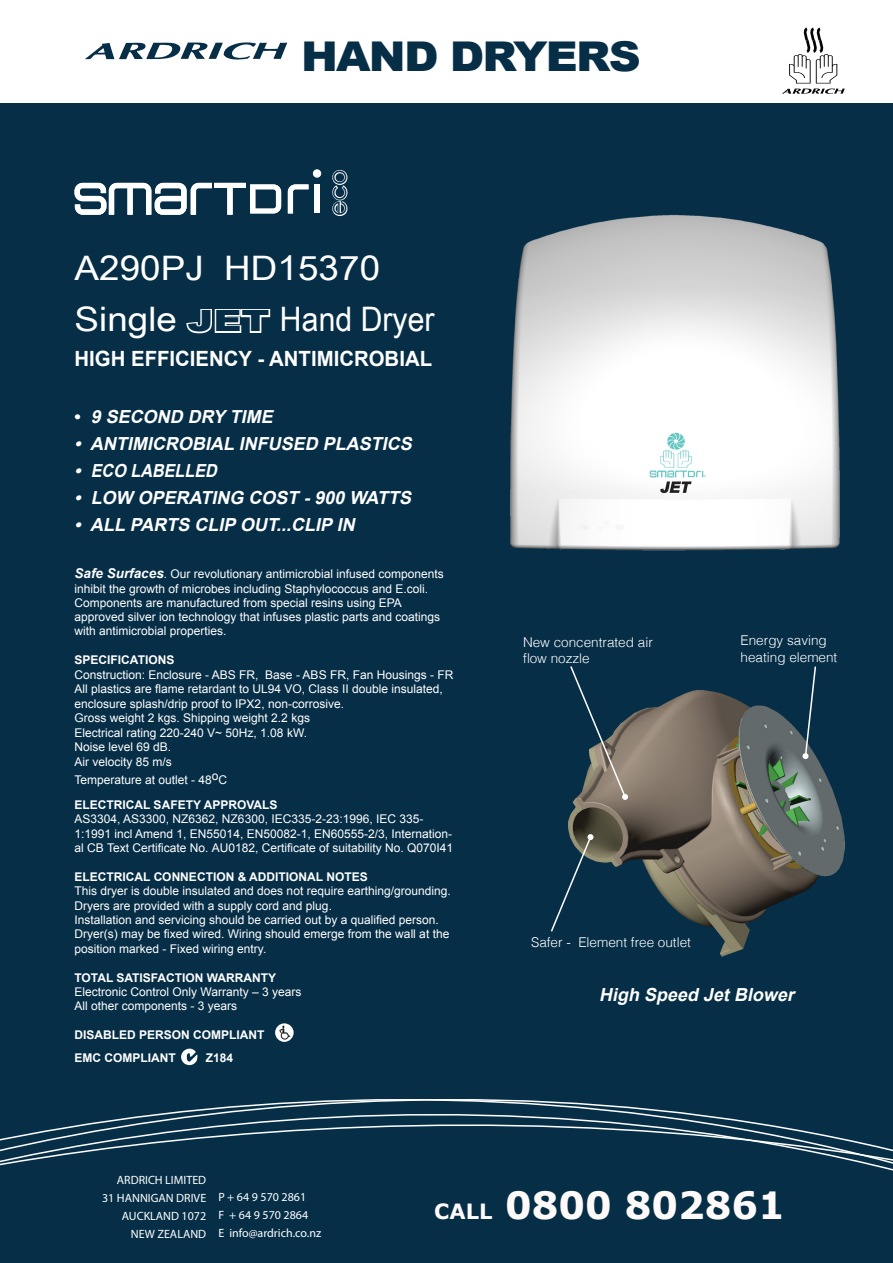
<style>
.page{position:relative;width:893px;height:1263px;background:#062e47}
.page>*{position:absolute;margin:0;border:0;box-sizing:border-box;transform-origin:0 0}
.t1{font:900 41.1px "Arial";letter-spacing:-.04em;color:#062e47;scale:1.08 1}
.t2{font:700 37.5px "Verdana";color:#fefaf9}
.t3{font:33.75px "Arial Narrow";color:#fff;scale:1.33 1}
.t4{font:24px "Century Gothic";color:#062e47}
.t5{font:700 21px "Arial";color:#fff}
.t6{font:italic 700 18px "Arial";color:#fff}
.t7{font:300 13.5px/16.2px "Helvetica";color:#fff}
.t8{font:12px/14.4px "Arial";color:#fff}
.t9{font:12px "Myriad Pro";color:#fff}
.t10{font:700 12px/24.3px "Arial";color:#fff}
.s1{font-family:"Arial";font-weight:900;font-size:29.25px;color:#062e47}
.s2{font-style:normal}
.s3{font-weight:700;font-style:italic;font-size:13.5px}
.s4{font-weight:700}
.s5{font-weight:400}
.s6{font-size:21px}
</style>
<div class="page">
<div style="left:0;top:0;width:893px;height:103px;background:#fff"></div>
<svg style="left:0;top:1099px;width:893px;height:72px"></svg>
<svg style="left:186px;top:309px;width:85px;height:25px"></svg>
<svg style="left:85px;top:42px;width:202px;height:18px"></svg>
<svg style="left:782px;top:27px;width:63px;height:67px"></svg>
<svg style="left:181px;top:1048px;width:17px;height:17px"></svg>
<svg style="left:275px;top:1023px;width:19px;height:19px"></svg>
<svg style="left:279px;top:1025px;width:11px;height:15px"></svg>
<img style="left:510px;top:215px;width:330px;height:336px">
<img style="left:568px;top:690px;width:277px;height:267px">
<div style="left:313px;top:170px;width:8px;height:7px;background:#fff;border:1px solid #fff;border-radius:50%"></div>
<svg style="left:75px;top:183px;width:206px;height:32px"></svg>
<svg style="left:288px;top:184px;width:21px;height:29px"></svg>
<div style="left:314px;top:184px;width:6px;height:29px;background:#fff"></div>
<svg style="left:332px;top:169px;width:16px;height:47px"></svg>
<svg style="left:802px;top:666px;width:15px;height:93px"></svg>
<svg style="left:569px;top:666px;width:59px;height:134px"></svg>
<svg style="left:550px;top:834px;width:43px;height:99px"></svg>
<p class="t1" style="left:301px;top:27px;width:316px">HAND DRYERS</p>
<p class="t4" style="left:323px;top:216px;width:48px;rotate:-90deg">eco</p>
<p class="t3" style="left:75px;top:244px;width:231px">A290PJ HD15370</p>
<p class="t3" style="left:75px;top:295px;width:272px">Single <span class="s1">JET</span> Hand Dryer</p>
<p class="t5" style="left:75px;top:345px;width:359px">HIGH EFFICIENCY - ANTIMICROBIAL</p>
<p class="t6" style="left:75px;top:405px;width:205px"><span class="s2">•</span> 9 SECOND DRY TIME</p>
<p class="t6" style="left:75px;top:432px;width:344px">• ANTIMICROBIAL INFUSED PLASTICS</p>
<p class="t6" style="left:75px;top:459px;width:149px">• ECO LABELLED</p>
<p class="t6" style="left:75px;top:486px;width:343px">• LOW OPERATING COST -900 WATTS</p>
<p class="t6" style="left:75px;top:513px;width:287px">• ALL PARTS CLIP OUT...CLIP IN</p>
<p class="t8" style="left:75px;top:566px;width:371px"><span class="s3">Safe Surfaces</span>. Our revolutionary antimicrobial infused components inhibit the growth of microbes including Staphylococcus and E.coli.<br>Components are manufactured from special resins using EPA approved silver ion technology that infuses plastic parts and coatings with antimicrobial properties.</p>
<p class="t8" style="left:75px;top:653px;width:380px"><span class="s4">SPECIFICATIONS<br></span>Construction: Enclosure - ABS FR, Base - ABS FR, Fan Housings - FR All plastics are flame retardant to UL94 VO, Class II double insulated, enclosure splash/drip proof to IPX2, non-corrosive.<br>Gross weight 2 kgs. Shipping weight 2.2 kgs<br>Electrical rating 220-240 V~ 50Hz, 1.08 kW.<br>Noise level 69 dB.<br>Air velocity 85 m/s</p>
<p class="t10" style="left:75px;top:768px;width:204px"><span class="s5">Temperature at outlet - 48</span><sup>o</sup><span class="s5">C<br></span>ELECTRICAL SAFETY APPROVALS</p>
<p class="t8" style="left:75px;top:812px;width:380px">AS3304, AS3300, NZ6362, NZ6300, IEC335-2-23:1996, IEC 335-<br>1:1991 incl Amend 1, EN55014, EN50082-1, EN60555-2/3, Internation&shy;al CB Text Certificate No. AU0182, Certificate of suitability No. Q070I41</p>
<p class="t8" style="left:75px;top:869px;width:378px"><span class="s4">ELECTRICAL CONNECTION &amp; ADDITIONAL NOTES<br></span>This dryer is double insulated and does not require earthing/grounding.<br>Dryers are provided with a supply cord and plug.<br>Installation and servicing should be carried out by a qualified person.<br>Dryer(s) may be fixed wired. Wiring should emerge from the wall at the position marked - Fixed wiring entry.</p>
<p class="t8" style="left:75px;top:970px;width:228px"><span class="s4">TOTAL SATISFACTION WARRANTY<br></span>Electronic Control Only Warranty – 3 years<br>All other components - 3 years</p>
<p class="t10" style="left:75px;top:1024px;width:192px;line-height:22.5px">DISABLED PERSON COMPLIANT<br>EMC COMPLIANT</p>
<p class="t10" style="left:206px;top:1046px;width:29px">Z184</p>
<p class="t7" style="left:523px;top:633px;width:131px">New concentrated air flow nozzle</p>
<p class="t7" style="left:741px;top:631px;width:88px">Energy saving</p>
<p class="t7" style="left:741px;top:648px;width:98px">heating element</p>
<p class="t7" style="left:531px;top:933px;width:161px">Safer - Element free outlet</p>
<p class="t6" style="left:599px;top:983px;width:201px">High Speed JetBlower</p>
<p class="t9" style="left:117px;top:1172px;width:91px">ARDRICH LIMITED</p>
<p class="t9" style="left:102px;top:1190px;width:106px">31 HANNIGAN DRIVE</p>
<p class="t9" style="left:122px;top:1208px;width:86px">AUCKLAND 1072</p>
<p class="t9" style="left:131px;top:1226px;width:77px">NEW ZEALAND</p>
<p class="t9" style="left:218px;top:1190px;width:89px">P + 64 9 570 2861</p>
<p class="t9" style="left:218px;top:1208px;width:91px">F + 64 9 570 2864</p>
<p class="t9" style="left:218px;top:1226px;width:104px">E info@ardrich.co.nz</p>
<p class="t2" style="left:434px;top:1179px;width:352px"><span class="s6">CALL</span> 0800 802861</p>
</div>
